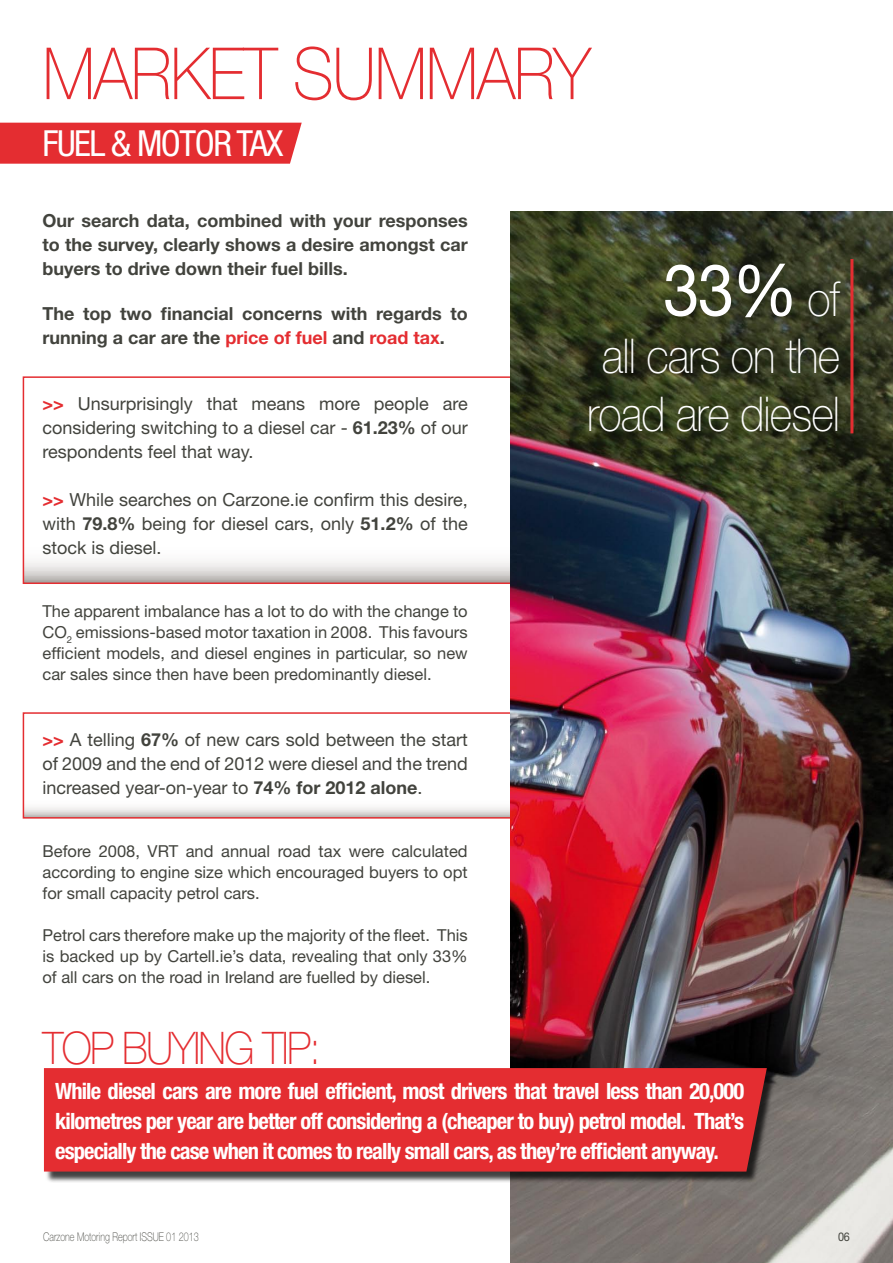
<style>
.page{position:relative;width:893px;height:1263px;background:#fff}
.page>*{position:absolute;margin:0;border:0;box-sizing:border-box;transform-origin:0 0}
.t1{font:100 72px "Helvetica Neue";letter-spacing:-.02em;color:#e42d31;scale:.9 1}
.t2{font:72px "Helvetica Neue";color:#fff;scale:.9 1}
.t3{font:100 48px/57.6px "Helvetica Neue";letter-spacing:-.02em;color:#fff;text-align:center;scale:.9 1}
.t4{font:100 45px "Helvetica Neue";letter-spacing:-.04em;color:#e42d31;scale:.9 1}
.t5{font:condensed 36px "Helvetica Neue";letter-spacing:-.04em;color:#fff}
.t6{font:700 condensed 22.5px/30px "Helvetica Neue";letter-spacing:-.04em;color:#fff;text-align:justify}
.t7{font:18px/24px "Helvetica Neue";color:#42433d;text-align:justify}
.t8{font:700 18px/24px "Helvetica Neue";color:#42433d;text-align:justify}
.t9{font:16.5px/21px "Helvetica Neue";color:#42433d;text-align:justify}
.t10{font:100 12px "Helvetica Neue";color:#42433d;scale:.75 1}
.t11{font:12px "Helvetica Neue";color:#42433d;scale:.9 1}
.s1{color:#e42d31}
.s2{font-weight:700;color:#e42d31}
.s3{font-weight:700}
.s4{font-weight:100;font-size:48px}
</style>
<div class="page">
<svg style="left:26px;top:807px;width:484px;height:9px"></svg>
<div style="left:23px;top:712px;width:551px;height:107px;border:2px solid #e42d31"></div>
<svg style="left:26px;top:561px;width:484px;height:20px"></svg>
<div style="left:23px;top:376px;width:551px;height:208px;border:2px solid #e42d31"></div>
<div style="left:0;top:123px;width:302px;height:41px;background:#e42d31"></div>
<img style="left:510px;top:212px;width:383px;height:1051px">
<div style="left:45px;top:1069px;width:733px;height:114px;background:#000;opacity:.75"></div>
<div style="left:44px;top:1068px;width:723px;height:103px;background:#e42d31"></div>
<hr style="left:850px;top:259px;width:3px;height:174px;background:#e42d31">
<h1 class="t1" style="left:43px;top:32px;width:611px">MARKET SUMMARY</h1>
<h3 class="t5" style="left:43px;top:123px;width:243px">FUEL &amp; MOTOR TAX</h3>
<p class="t8" style="left:43px;top:208px;width:427px">Our search data, combined with your responses to the survey, clearly shows a desire amongst car buyers to drive down their fuel bills.</p>
<p class="t8" style="left:43px;top:301px;width:427px">The top two financial concerns with regards to running a car are the <span class="s1">price of fuel</span> and <span class="s1">road tax</span>.</p>
<p class="t7" style="left:43px;top:391px;width:427px"><span class="s2">&gt;&gt;</span> Unsurprisingly that means more people are considering switching to a diesel car - <span class="s3">61.23%</span> of our respondents feel that way.</p>
<p class="t7" style="left:43px;top:487px;width:427px"><span class="s2">&gt;&gt;</span> While searches on Carzone.ie confirm this desire, with <span class="s3">79.8%</span> being for diesel cars, only <span class="s3">51.2%</span> of the stock is diesel.</p>
<p class="t9" style="left:43px;top:600px;width:427px">The apparent imbalance has a lot to do with the change to CO<sub>2</sub> emissions-based motor taxation in 2008. This favours efficient models, and diesel engines in particular, so new car sales since then have been predominantly diesel.</p>
<p class="t7" style="left:43px;top:727px;width:427px"><span class="s2">&gt;&gt;</span> A telling <span class="s3">67%</span> of new cars sold between the start of 2009 and the end of 2012 were diesel and the trend increased year-on-year to <span class="s3">74% for 2012 alone</span>.</p>
<p class="t9" style="left:43px;top:840px;width:427px">Before 2008, VRT and annual road tax were calculated according to engine size which encouraged buyers to opt for small capacity petrol cars.</p>
<p class="t9" style="left:43px;top:924px;width:427px">Petrol cars therefore make up the majority of the fleet. This is backed up by Cartell.ie’s data, revealing that only 33% of all cars on the road in Ireland are fuelled by diesel.</p>
<h3 class="t4" style="left:43px;top:1023px;width:311px">TOP BUYING TIP:</h3>
<h1 class="t2" style="left:663px;top:247px;width:198px">33% <span class="s4">of</span></h1>
<h2 class="t3" style="left:587px;top:327px;width:283px">all cars on the road are diesel</h2>
<p class="t6" style="left:55px;top:1075px;width:690px">While diesel cars are more fuel efficient, most drivers that travel less than 20,000 kilometres per year are better off considering a (cheaper to buy) petrol model. That’s especially the case when it comes to really small cars, as they’re efficient anyway.</p>
<p class="t10" style="left:43px;top:1229px;width:209px">Carzone Motoring Report ISSUE 01 2013</p>
<p class="t11" style="left:838px;top:1229px;width:15px">06</p>
</div>
